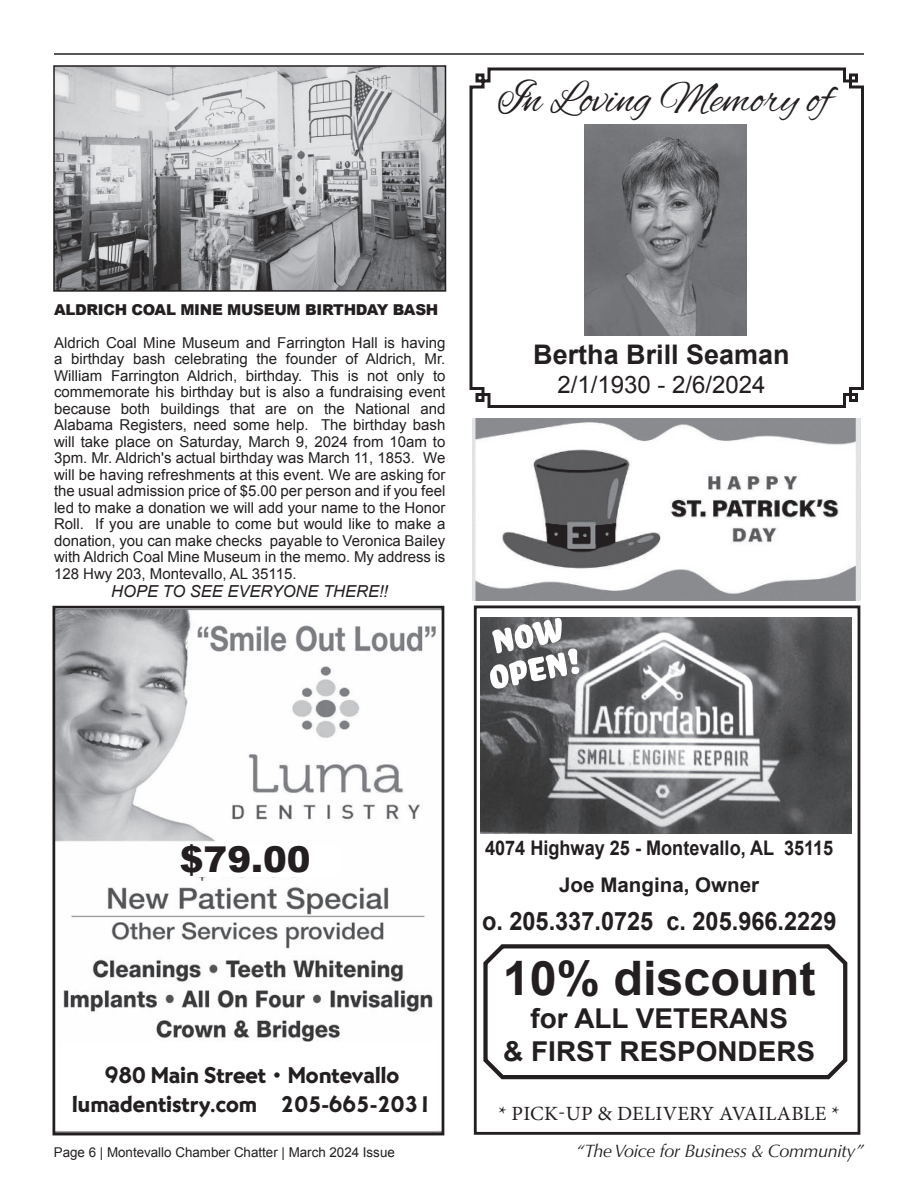
<style>
.page{position:relative;width:918px;height:1188px;background:#fff}
.page>*{position:absolute;margin:0;border:0;box-sizing:border-box;transform-origin:0 0}
.t1{font:700 47.55px "Arial";color:#231f20}
.t2{font:45px "Alex Brush";color:#231f20}
.t3{font:43.2px/34.7px "Bello Caps Pro";color:#fff}
.t4{font:900 35.55px "Arial";color:#231f20}
.t5{font:700 27.3px/33.2px "Arial";color:#231f20;text-align:center}
.t6{font:700 27px "Arial";color:#231f20}
.t7{font:700 25.35px "Arial";color:#231f20;scale:.93 1}
.t8{font:24px "Arial";color:#231f20}
.t9{font:23.7px/28.5px "Bernhard Got URW Hea";color:#231f20;text-align:center}
.t10{font:700 20.1px/37.5px "Arial";color:#231f20;text-align:center;scale:.9 1}
.t11{font:20.1px "Minion Pro";letter-spacing:.01em;color:#231f20}
.t12{font:italic 18px "Optima";letter-spacing:-.02em;color:#231f20}
.t13{font:italic 16.5px "Arial";color:#231f20}
.t14{font:15px/16.5px "Arial";color:#231f20;text-align:justify}
.t15{font:900 15px "Arial";letter-spacing:-.02em;color:#231f20}
.t16{font:13.5px "Arial";color:#231f20}
</style>
<div class="page">
<svg style="left:469px;top:67px;width:395px;height:341px"></svg>
<div style="left:474px;top:605px;width:386px;height:530px;border:3px solid #231f20"></div>
<img style="left:480px;top:618px;width:371px;height:215px">
<svg style="left:483px;top:944px;width:365px;height:136px"></svg>
<img style="left:57px;top:610px;width:383px;height:521px">
<div style="left:53px;top:606px;width:391px;height:529px;border:3px solid #231f20"></div>
<div style="left:180px;top:846px;width:160px;height:31px;background:#fff"></div>
<div style="left:61px;top:1042px;width:375px;height:88px;background:#fff"></div>
<hr style="left:54px;top:53px;width:810px;height:2px;background:#231f20">
<img style="left:56px;top:68px;width:387px;height:221px">
<div style="left:53px;top:65px;width:393px;height:227px;border:2px solid #231f20"></div>
<img style="left:585px;top:124px;width:162px;height:212px">
<img style="left:472px;top:418px;width:388px;height:183px">
<h2 class="t2" style="left:498px;top:74px;width:335px">In Loving Memory of</h2>
<p class="t15" style="left:54px;top:298px;width:386px">ALDRICH COAL MINE MUSEUM BIRTHDAY BASH</p>
<p class="t14" style="left:54px;top:334px;width:393px">Aldrich Coal Mine Museum and Farrington Hall is having a birthday bash celebrating the founder of Aldrich, Mr.<br>William Farrington Aldrich, birthday. This is not only to commemorate his birthday but is also a fundraising event because both buildings that are on the National and Alabama Registers, need some help. The birthday bash will take place on Saturday, March 9, 2024 from 10am to 3pm. Mr. Aldrich's actual birthday was March 11, 1853. We will be having refreshments at this event. We are asking for the usual admission price of $5.00 per person and if you feel led to make a donation we will add your name to the Honor Roll. If you are unable to come but would like to make a donation, you can make checks payable to Veronica Bailey with Aldrich Coal Mine Museum in the memo. My address is 128 Hwy 203, Montevallo, AL 35115.</p>
<p class="t13" style="left:111px;top:580px;width:278px">HOPE TO SEE EVERYONE THERE!!</p>
<h3 class="t6" style="left:533px;top:337px;width:258px">Bertha Brill Seaman</h3>
<h3 class="t8" style="left:557px;top:369px;width:210px">2/1/1930 - 2/6/2024</h3>
<h3 class="t3" style="left:478px;top:626px;width:94px;rotate:-11deg">NOW<br>OPEN!</h3>
<h3 class="t4" style="left:180px;top:833px;width:132px">$79.00</h3>
<h3 class="t9" style="left:72px;top:1062px;width:361px">980 Main Street • Montevallo lumadentistry.com 205-665-2031</h3>
<h3 class="t10" style="left:485px;top:830px;width:389px">4074 Highway 25 - Montevallo, AL 35115<br>Joe Mangina, Owner</h3>
<h3 class="t7" style="left:482px;top:904px;width:383px">o. 205.337.0725 c. 205.966.2229</h3>
<h1 class="t1" style="left:503px;top:946px;width:314px">10% discount</h1>
<h3 class="t5" style="left:503px;top:1002px;width:313px">for ALL VETERANS<br>&amp; FIRST RESPONDERS</h3>
<h3 class="t11" style="left:499px;top:1100px;width:343px">* PICK-UP &amp; DELIVERY AVAILABLE *</h3>
<p class="t16" style="left:54px;top:1144px;width:343px">Page 6 | Montevallo Chamber Chatter | March 2024 Issue</p>
<p class="t12" style="left:576px;top:1141px;width:290px">“The Voice for Business &amp; Community”</p>
</div>
